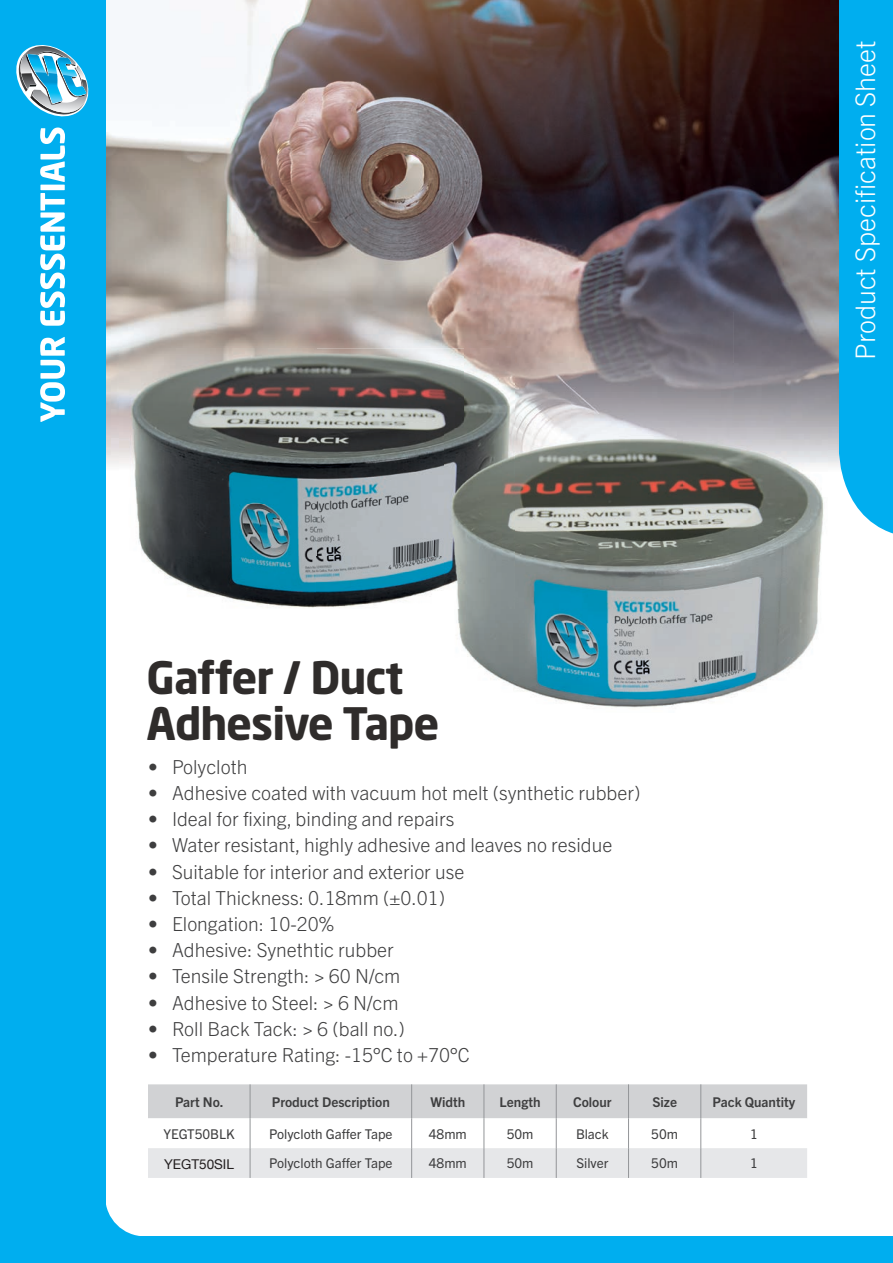
<style>
.page{position:relative;width:893px;height:1263px;background:#fff}
.page>*{position:absolute;margin:0;border:0;box-sizing:border-box;transform-origin:0 0}
.t1{font:700 44.25px/45.6px "Neo Sans W1 G";letter-spacing:-.025em;color:#2f2c2b}
.t2{font:300 27px "Trade Gothic Next LT Pro";color:#fff}
.t3{font:300 19.35px "Trade Gothic Next LT Pro";color:#3e3e3f}
.t4{font:13.5px "Trade Gothic Next LT Pro";color:#3e3e3f}
.t5{font:700 13.5px "Trade Gothic Next LT Pro";color:#3e3e3f}
.t6{font:13.5px "Helvetica Neue";color:#231f20}
</style>
<div class="page">
<img style="left:105px;top:0;width:734px;height:311px">
<img style="left:105px;top:311px;width:44px;height:260px">
<img style="left:149px;top:311px;width:585px;height:52px">
<img style="left:734px;top:311px;width:105px;height:156px">
<img style="left:514px;top:363px;width:220px;height:66px">
<img style="left:119px;top:349px;width:198px;height:259px">
<img style="left:317px;top:349px;width:148px;height:207px">
<img style="left:465px;top:349px;width:49px;height:80px">
<img style="left:317px;top:556px;width:127px;height:51px">
<img style="left:458px;top:623px;width:360px;height:85px">
<img style="left:514px;top:429px;width:170px;height:145px">
<img style="left:684px;top:429px;width:144px;height:194px">
<img style="left:457px;top:574px;width:227px;height:49px">
<img style="left:444px;top:429px;width:70px;height:179px">
<div style="left:0;top:0;width:105px;height:1263px;background:#00aeef"></div>
<svg style="left:105px;top:1197px;width:35px;height:39px"></svg>
<svg style="left:16px;top:45px;width:73px;height:72px"></svg>
<svg style="left:40px;top:128px;width:25px;height:294px"></svg>
<div style="left:0;top:1236px;width:893px;height:27px;background:#00aeef"></div>
<div style="left:839px;top:0;width:54px;height:534px;background:#00aeef"></div>
<svg style="left:148px;top:1084px;width:659px;height:94px"></svg>
<hr style="left:250px;top:1084px;width:1px;height:34px;background:#939598">
<hr style="left:250px;top:1118px;width:1px;height:30px;background:#939598">
<hr style="left:250px;top:1148px;width:1px;height:30px;background:#939598">
<hr style="left:411px;top:1084px;width:1px;height:34px;background:#939598">
<hr style="left:484px;top:1084px;width:1px;height:34px;background:#939598">
<hr style="left:556px;top:1084px;width:1px;height:34px;background:#939598">
<hr style="left:411px;top:1118px;width:1px;height:30px;background:#939598">
<hr style="left:484px;top:1118px;width:1px;height:30px;background:#939598">
<hr style="left:556px;top:1118px;width:1px;height:30px;background:#939598">
<hr style="left:411px;top:1148px;width:1px;height:30px;background:#939598">
<hr style="left:484px;top:1148px;width:1px;height:30px;background:#939598">
<hr style="left:556px;top:1148px;width:1px;height:30px;background:#939598">
<hr style="left:628px;top:1084px;width:1px;height:34px;background:#939598">
<hr style="left:628px;top:1118px;width:1px;height:30px;background:#939598">
<hr style="left:628px;top:1148px;width:1px;height:30px;background:#939598">
<hr style="left:701px;top:1084px;width:1px;height:34px;background:#939598">
<hr style="left:701px;top:1118px;width:1px;height:30px;background:#939598">
<hr style="left:701px;top:1148px;width:1px;height:30px;background:#939598">
<h2 class="t2" style="left:846px;top:360px;width:321px;rotate:-90deg">Product Specification Sheet</h2>
<h1 class="t1" style="left:147px;top:654px;width:294px">Gaffer / Duct<br>Adhesive Tape</h1>
<p class="t3" style="left:148px;top:753px;width:101px">• Polycloth</p>
<p class="t3" style="left:148px;top:779px;width:494px">• Adhesive coated with vacuum hot melt (synthetic rubber)</p>
<p class="t3" style="left:148px;top:806px;width:308px">• Ideal for fixing, binding and repairs</p>
<p class="t3" style="left:148px;top:832px;width:466px">• Water resistant, highly adhesive and leaves no residue</p>
<p class="t3" style="left:148px;top:858px;width:318px">• Suitable for interior and exterior use</p>
<p class="t3" style="left:148px;top:884px;width:299px">• Total Thickness: 0.18mm (±0.01)</p>
<p class="t3" style="left:148px;top:910px;width:188px">• Elongation: 10-20%</p>
<p class="t3" style="left:148px;top:937px;width:247px">• Adhesive: Synethtic rubber</p>
<p class="t3" style="left:148px;top:963px;width:254px">• Tensile Strength: &gt; 60 N/cm</p>
<p class="t3" style="left:148px;top:989px;width:252px">• Adhesive to Steel: &gt; 6 N/cm</p>
<p class="t3" style="left:148px;top:1015px;width:258px">• Roll Back Tack: &gt; 6 (ball no.)</p>
<p class="t3" style="left:148px;top:1041px;width:323px">• Temperature Rating: -15°C to +70°C</p>
<p class="t5" style="left:175px;top:1092px;width:50px">Part No.</p>
<p class="t5" style="left:272px;top:1092px;width:120px">Product Description</p>
<p class="t5" style="left:430px;top:1092px;width:36px">Width</p>
<p class="t5" style="left:500px;top:1092px;width:42px">Length</p>
<p class="t5" style="left:573px;top:1092px;width:40px">Colour</p>
<p class="t5" style="left:652px;top:1092px;width:26px">Size</p>
<p class="t5" style="left:713px;top:1092px;width:84px">Pack Quantity</p>
<p class="t4" style="left:163px;top:1124px;width:73px">YEGT50BLK</p>
<p class="t4" style="left:269px;top:1124px;width:125px">Polycloth Gaffer Tape</p>
<p class="t4" style="left:429px;top:1124px;width:39px">48mm</p>
<p class="t4" style="left:507px;top:1124px;width:28px">50m</p>
<p class="t4" style="left:576px;top:1124px;width:34px">Black</p>
<p class="t4" style="left:651px;top:1124px;width:28px">50m</p>
<p class="t4" style="left:750px;top:1124px;width:9px">1</p>
<p class="t6" style="left:164px;top:1155px;width:71px">YEGT50SIL</p>
<p class="t4" style="left:269px;top:1154px;width:125px">Polycloth Gaffer Tape</p>
<p class="t4" style="left:429px;top:1154px;width:39px">48mm</p>
<p class="t4" style="left:507px;top:1154px;width:28px">50m</p>
<p class="t4" style="left:576px;top:1154px;width:34px">Silver</p>
<p class="t4" style="left:651px;top:1154px;width:28px">50m</p>
<p class="t4" style="left:750px;top:1154px;width:9px">1</p>
</div>
